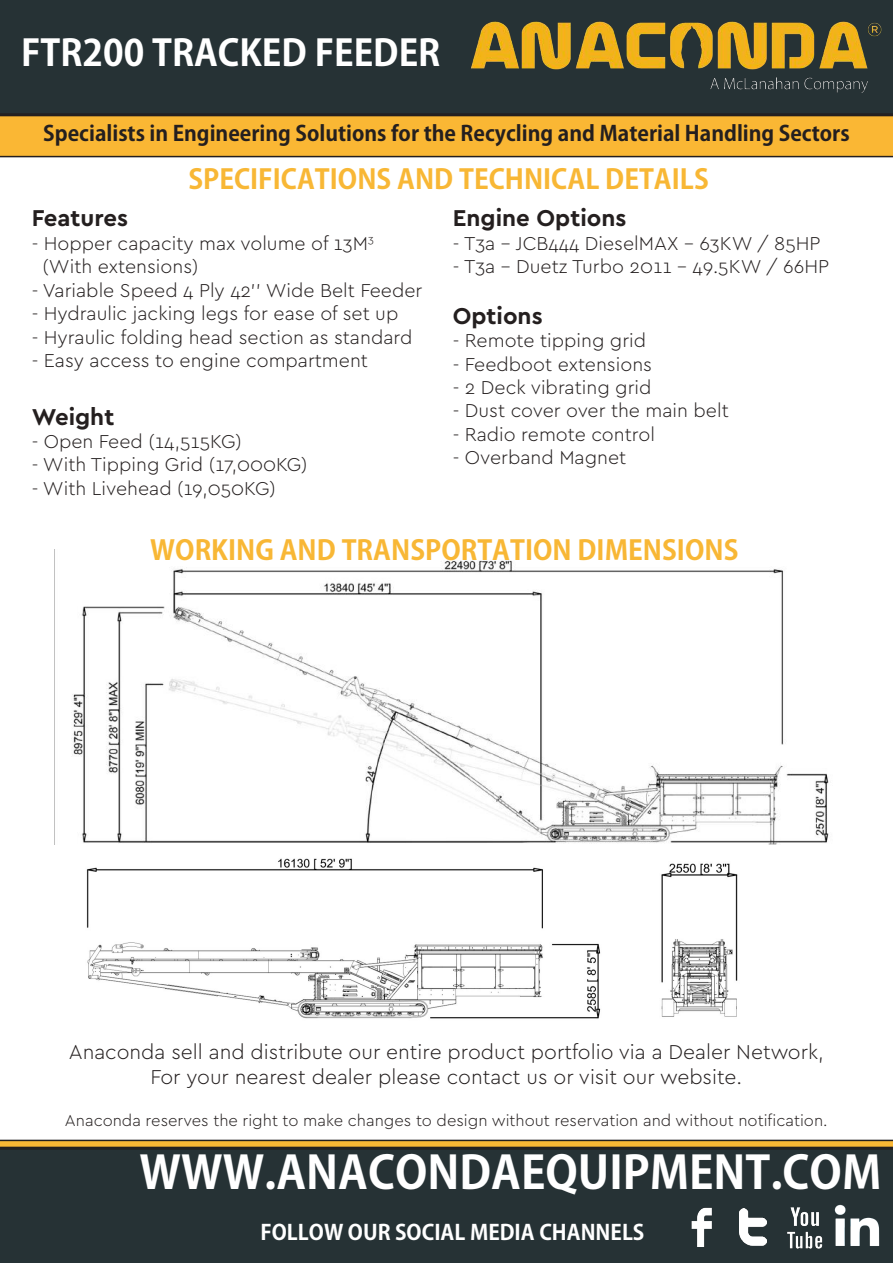
<style>
.page{position:relative;width:893px;height:1263px;background:#fff}
.page>*{position:absolute;margin:0;border:0;box-sizing:border-box;transform-origin:0 0}
.t1{font:700 45px "Ryo Gothic Plus N";color:#fff}
.t2{font:700 36px "Ryo Gothic Plus N";color:#fff}
.t3{font:700 27px "Ryo Gothic Plus N";color:#f8b735}
.t4{font:700 24px "Cera GR";color:#241f1f}
.t5{font:300 21px/25.2px "Cera GR";color:#241f1f;text-align:center}
.t6{font:700 21px "Ryo Gothic Plus N";color:#241f1f}
.t7{font:700 21px "Ryo Gothic Plus N";color:#fff}
.t8{font:300 19.5px/23.4px "Cera GR";color:#241f1f}
.t9{font:300 16.5px "Cera GR";color:#241f1f}
</style>
<div class="page">
<img style="left:54px;top:549px;width:775px;height:295px">
<svg style="left:0;top:0;width:893px;height:115px;background:#3c4032"></svg>
<svg style="left:0;top:115px;width:893px;height:42px;background:#edad32"></svg>
<div style="left:0;top:1148px;width:893px;height:115px;background:#263235"></div>
<svg style="left:0;top:1140px;width:893px;height:8px;background:#b7872d"></svg>
<img style="left:831px;top:1201px;width:52px;height:52px">
<img style="left:784px;top:1206px;width:43px;height:47px">
<img style="left:740px;top:1208px;width:27px;height:37px">
<img style="left:675px;top:1201px;width:44px;height:45px">
<img style="left:86px;top:858px;width:515px;height:161px">
<img style="left:661px;top:863px;width:77px;height:154px">
<h2 class="t2" style="left:21px;top:29px;width:421px">FTR200 TRACKED FEEDER</h2>
<p class="t6" style="left:43px;top:120px;width:808px">Specialists in Engineering Solutions for the Recycling and Material Handling Sectors</p>
<h3 class="t3" style="left:188px;top:161px;width:522px">SPECIFICATIONS AND TECHNICAL DETAILS</h3>
<p class="t4" style="left:32px;top:205px;width:98px">Features</p>
<p class="t8" style="left:43px;top:232px;width:333px;text-indent:-11px">- Hopper capacity max volume of 13M<sup>3 </sup>(With extensions)</p>
<p class="t8" style="left:32px;top:279px;width:392px">- Variable Speed 4 Ply 42’’ Wide Belt Feeder</p>
<p class="t8" style="left:32px;top:302px;width:368px">- Hydraulic jacking legs for ease of set up</p>
<p class="t8" style="left:32px;top:325px;width:382px">- Hyraulic folding head section as standard</p>
<p class="t8" style="left:32px;top:349px;width:338px">- Easy access to engine compartment</p>
<p class="t4" style="left:32px;top:403px;width:84px">Weight</p>
<p class="t8" style="left:32px;top:430px;width:212px">- Open Feed (14,515KG)</p>
<p class="t8" style="left:32px;top:453px;width:277px">- With Tipping Grid (17,000KG)</p>
<p class="t8" style="left:32px;top:477px;width:246px">- With Livehead (19,050KG)</p>
<p class="t4" style="left:453px;top:205px;width:175px">Engine Options</p>
<p class="t8" style="left:453px;top:232px;width:369px">- T3a - JCB444 DieselMAX - 63KW / 85HP</p>
<p class="t8" style="left:453px;top:255px;width:378px">- T3a - Duetz Turbo 2011 - 49.5KW / 66HP</p>
<p class="t4" style="left:453px;top:302px;width:91px">Options</p>
<p class="t8" style="left:453px;top:329px;width:195px">- Remote tipping grid</p>
<p class="t8" style="left:453px;top:352px;width:201px">- Feedboot extensions</p>
<p class="t8" style="left:453px;top:376px;width:200px">- 2 Deck vibrating grid</p>
<p class="t8" style="left:453px;top:399px;width:277px">- Dust cover over the main belt</p>
<p class="t8" style="left:453px;top:423px;width:204px">- Radio remote control</p>
<p class="t8" style="left:453px;top:446px;width:175px">- Overband Magnet</p>
<h3 class="t3" style="left:150px;top:532px;width:590px">WORKING AND TRANSPORTATION DIMENSIONS</h3>
<p class="t5" style="left:69px;top:1039px;width:757px">Anaconda sell and distribute our entire product portfolio via a Dealer Network,<br>For your nearest dealer please contact us or visit our website.</p>
<p class="t9" style="left:65px;top:1111px;width:764px">Anaconda reserves the right to make changes to design without reservation and without notification.</p>
<h1 class="t1" style="left:140px;top:1143px;width:743px">WWW.ANACONDAEQUIPMENT.COM</h1>
<p class="t7" style="left:261px;top:1218px;width:385px">FOLLOW OUR SOCIAL MEDIA CHANNELS</p>
</div>
